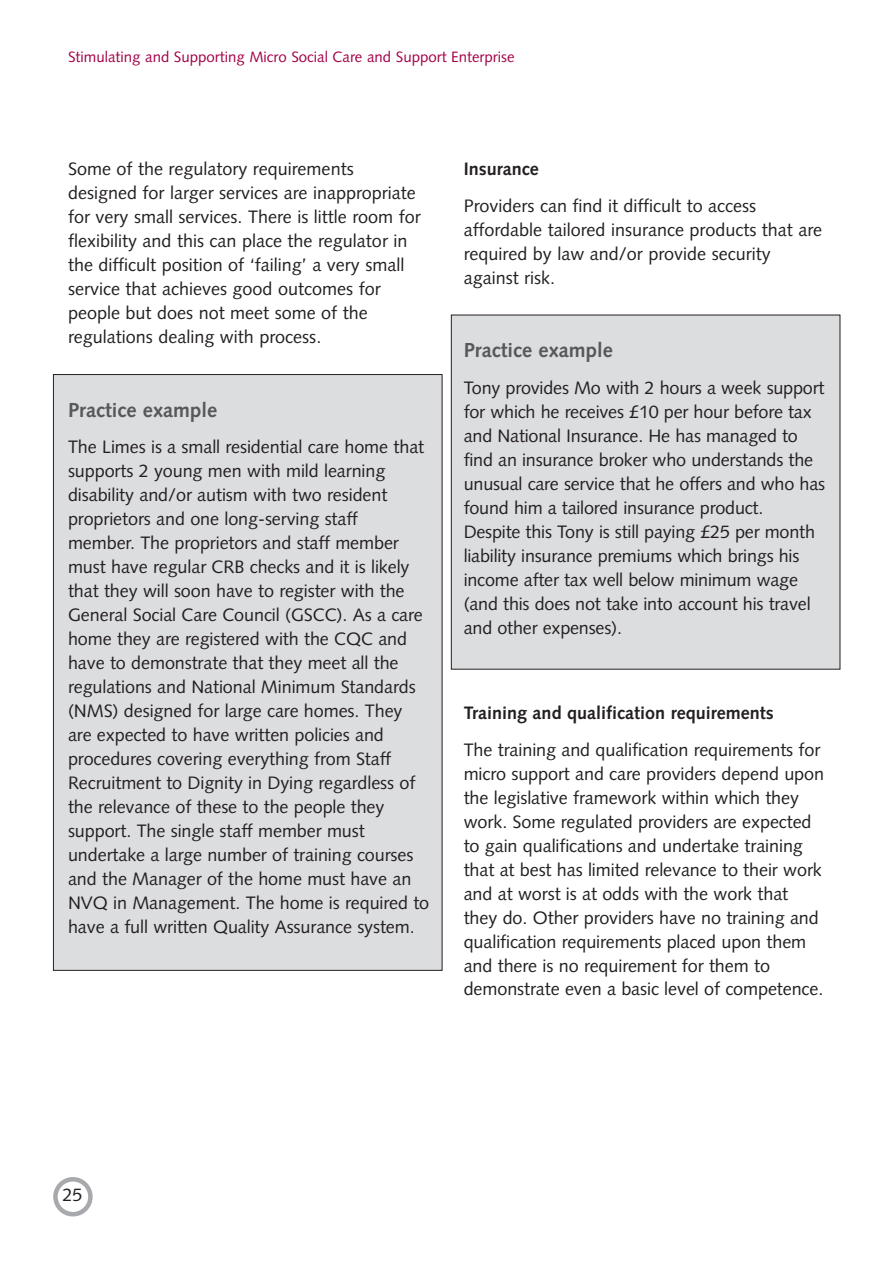
<style>
.page{position:relative;width:893px;height:1263px;background:#fff}
.page>*{position:absolute;margin:0;border:0;box-sizing:border-box;transform-origin:0 0}
.t1{font:700 20.25px "Syntax";color:#57585a}
.t2{font:18px/24px "Syntax";letter-spacing:-.005em;color:#231f20}
.t3{font:700 18px "Syntax";color:#231f20}
.t4{font:15px "Syntax";color:#a30146}
</style>
<div class="page">
<div style="left:451px;top:315px;width:388px;height:354px;background:#dcdddf"></div>
<div style="left:54px;top:375px;width:387px;height:595px;background:#dcdddf"></div>
<svg style="left:53px;top:1177px;width:40px;height:39px"></svg>
<p class="t4" style="left:68px;top:51px;width:448px">Stimulating and Supporting Micro Social Care and Support Enterprise</p>
<p class="t2" style="left:68px;top:159px;width:354px">Some of the regulatory requirements designed for larger services are inappropriate for very small services. There is little room for flexibility and this can place the regulator in the difficult position of ‘failing’ a very small service that achieves good outcomes for people but does not meet some of the regulations dealing with process.</p>
<p class="t1" style="left:68px;top:401px;width:151px">Practice example</p>
<p class="t2" style="left:68px;top:437px;width:363px">The Limes is a small residential care home that supports 2 young men with mild learning disability and/or autism with two resident proprietors and one long-serving staff member. The proprietors and staff member must have regular CRB checks and it is likely that they will soon have to register with the General Social Care Council (GSCC). As a care home they are registered with the CQC and have to demonstrate that they meet all the regulations and National Minimum Standards (NMS) designed for large care homes. They are expected to have written policies and procedures covering everything from Staff Recruitment to Dignity in Dying regardless of the relevance of these to the people they support. The single staff member must undertake a large number of training courses and the Manager of the home must have an NVQ in Management. The home is required to have a full written Quality Assurance system.</p>
<p class="t3" style="left:463px;top:161px;width:76px">Insurance</p>
<p class="t2" style="left:463px;top:195px;width:360px">Providers can find it difficult to access affordable tailored insurance products that are required by law and/or provide security against risk.</p>
<p class="t1" style="left:463px;top:342px;width:151px">Practice example</p>
<p class="t2" style="left:463px;top:378px;width:363px">Tony provides Mo with 2 hours a week support for which he receives £10 per hour before tax and National Insurance. He has managed to find an insurance broker who understands the unusual care service that he offers and who has found him a tailored insurance product.<br>Despite this Tony is still paying £25 per month liability insurance premiums which brings his income after tax well below minimum wage (and this does not take into account his travel and other expenses).</p>
<p class="t3" style="left:463px;top:705px;width:311px">Training and qualification requirements</p>
<p class="t2" style="left:463px;top:739px;width:362px">The training and qualification requirements for micro support and care providers depend upon the legislative framework within which they work. Some regulated providers are expected to gain qualifications and undertake training that at best has limited relevance to their work and at worst is at odds with the work that they do. Other providers have no training and qualification requirements placed upon them and there is no requirement for them to demonstrate even a basic level of competence.</p>
<p class="t2" style="left:63px;top:1185px;width:22px">25</p>
</div>
